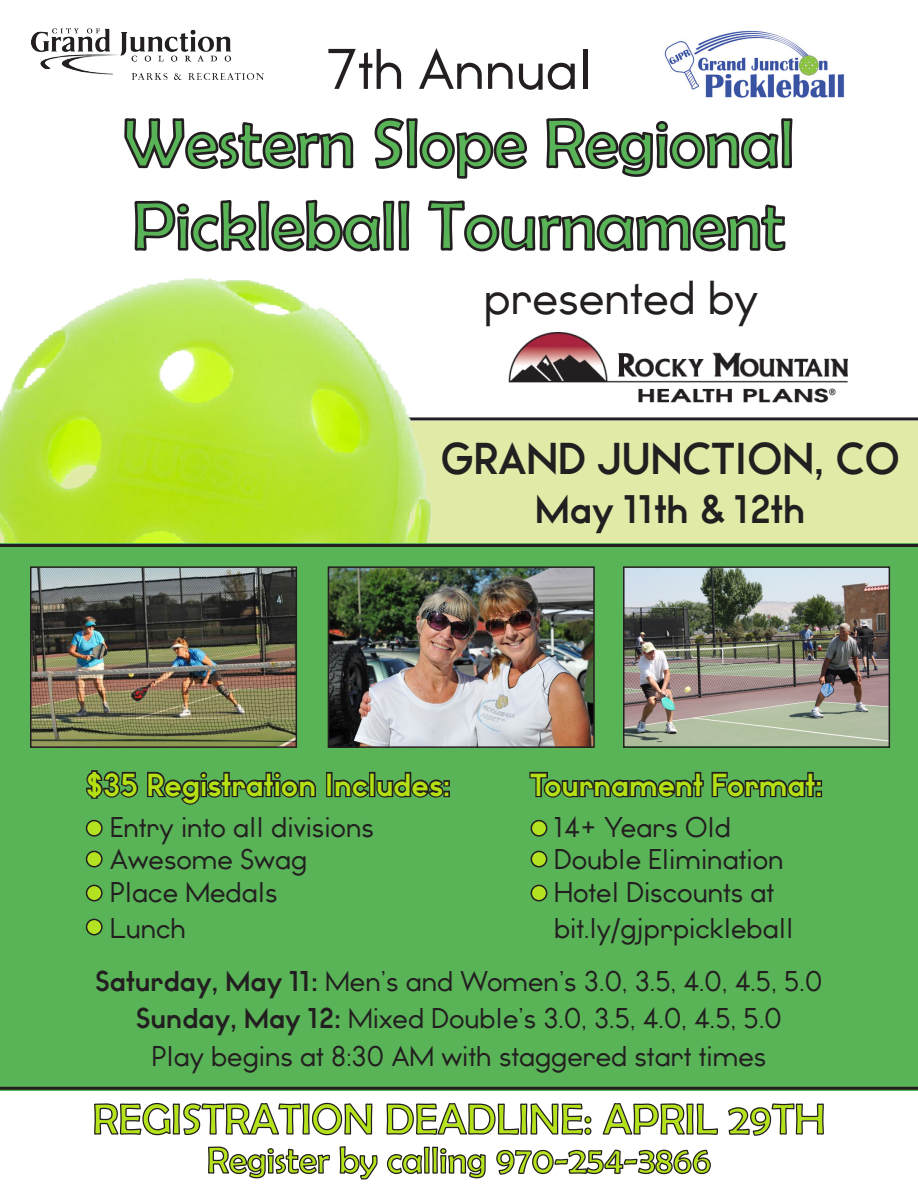
<style>
.page{position:relative;width:918px;height:1188px;background:#fff}
.page>*{position:absolute;margin:0;border:0;box-sizing:border-box;transform-origin:0 0}
.t1{font:69px "Berlin Sans FB";color:#59b457}
.t2{font:54px "Watchword";color:#231f20}
.t3{font:45px "Watchword";color:#231f20}
.t4{font:43.5px "Berlin Sans FB";color:#b4e31b}
.t5{font:700 42px "Watchword";color:#231f20}
.t6{font:37.5px "Berlin Sans FB";color:#b4e31b}
.t7{font:700 37.5px "Watchword";color:#231f20}
.t8{font:700 30px "Watchword";color:#b4e114}
.t9{font:27px "Watchword";color:#231f20}
.s1{font-weight:700}
</style>
<div class="page">
<hr style="left:0;top:417px;width:918px;height:3px;background:#231f20">
<div style="left:0;top:421px;width:918px;height:218px;background:#e1eaa6"></div>
<img style="left:0;top:294px;width:471px;height:249px">
<div style="left:0;top:543px;width:917px;height:547px;background:#59b457"></div>
<img style="left:32px;top:28px;width:163px;height:47px">
<svg style="left:123px;top:31px;width:670px;height:310px"></svg>
<img style="left:33px;top:569px;width:261px;height:176px">
<div style="left:30px;top:566px;width:267px;height:182px;border:2px solid #231f20"></div>
<img style="left:331px;top:569px;width:261px;height:176px">
<div style="left:328px;top:566px;width:267px;height:182px;border:2px solid #231f20"></div>
<img style="left:626px;top:569px;width:261px;height:176px">
<div style="left:623px;top:566px;width:267px;height:182px;border:2px solid #231f20"></div>
<svg style="left:86px;top:770px;width:53px;height:29px"></svg>
<svg style="left:147px;top:771px;width:169px;height:34px"></svg>
<div style="left:326px;top:772px;width:7px;height:25px;border:3px solid #231f20"></div>
<svg style="left:334px;top:771px;width:111px;height:27px"></svg>
<div style="left:443px;top:791px;width:7px;height:6px;border:3px solid #231f20"></div>
<div style="left:443px;top:780px;width:7px;height:7px;border:3px solid #231f20"></div>
<svg style="left:529px;top:771px;width:293px;height:27px"></svg>
<div style="left:816px;top:780px;width:6px;height:7px;border:3px solid #231f20"></div>
<svg style="left:728px;top:1103px;width:96px;height:33px"></svg>
<svg style="left:93px;top:1086px;width:285px;height:94px"></svg>
<svg style="left:386px;top:1086px;width:333px;height:93px"></svg>
<div style="left:87px;top:821px;width:15px;height:15px;background:#b3e220;border-radius:50%"></div>
<div style="left:86px;top:820px;width:17px;height:17px;border:2px solid #231f20;border-radius:50%"></div>
<div style="left:87px;top:851px;width:15px;height:16px;background:#b3e220;border-radius:50%"></div>
<div style="left:86px;top:851px;width:17px;height:16px;border:2px solid #231f20;border-radius:50%"></div>
<div style="left:87px;top:885px;width:15px;height:16px;background:#b3e220;border-radius:50%"></div>
<div style="left:86px;top:885px;width:17px;height:16px;border:2px solid #231f20;border-radius:50%"></div>
<div style="left:87px;top:919px;width:15px;height:16px;background:#b3e220;border-radius:50%"></div>
<div style="left:86px;top:919px;width:17px;height:16px;border:2px solid #231f20;border-radius:50%"></div>
<div style="left:531px;top:821px;width:16px;height:15px;background:#b3e220;border-radius:50%"></div>
<div style="left:531px;top:820px;width:16px;height:17px;border:2px solid #231f20;border-radius:50%"></div>
<div style="left:531px;top:851px;width:16px;height:16px;background:#b3e220;border-radius:50%"></div>
<div style="left:531px;top:851px;width:16px;height:16px;border:2px solid #231f20;border-radius:50%"></div>
<div style="left:531px;top:885px;width:16px;height:16px;background:#b3e220;border-radius:50%"></div>
<div style="left:531px;top:885px;width:16px;height:16px;border:2px solid #231f20;border-radius:50%"></div>
<hr style="left:0;top:544px;width:918px;height:3px;background:#231f20">
<hr style="left:0;top:1087px;width:918px;height:3px;background:#231f20">
<img style="left:663px;top:31px;width:181px;height:73px">
<img style="left:504px;top:326px;width:344px;height:77px">
<p class="t2" style="left:325px;top:36px;width:269px">7th Annual</p>
<p class="t1" style="left:124px;top:105px;width:672px">Western Slope Regional</p>
<p class="t1" style="left:132px;top:187px;width:655px">Pickleball Tournament</p>
<p class="t3" style="left:484px;top:269px;width:276px">presented by</p>
<p class="t5" style="left:441px;top:431px;width:460px">GRAND JUNCTION, CO</p>
<p class="t7" style="left:535px;top:485px;width:272px">May 11th &amp; 12th</p>
<p class="t8" style="left:86px;top:765px;width:366px">$35 Registration Includes:</p>
<p class="t9" style="left:110px;top:810px;width:265px">Entry into all divisions</p>
<p class="t9" style="left:110px;top:843px;width:199px">Awesome Swag</p>
<p class="t9" style="left:110px;top:875px;width:169px">Place Medals</p>
<p class="t9" style="left:110px;top:911px;width:77px">Lunch</p>
<p class="t8" style="left:531px;top:765px;width:293px">Tournament Format:</p>
<p class="t9" style="left:554px;top:810px;width:178px">14+ Years Old</p>
<p class="t9" style="left:554px;top:843px;width:231px">Double Elimination</p>
<p class="t9" style="left:554px;top:875px;width:222px">Hotel Discounts at</p>
<p class="t9" style="left:554px;top:911px;width:241px">bit.ly/gjprpickleball</p>
<p class="t9" style="left:95px;top:964px;width:729px"><span class="s1">Saturday, May 11:</span> Men’s and Women’s 3.0, 3.5, 4.0, 4.5, 5.0</p>
<p class="t9" style="left:136px;top:1002px;width:648px"><span class="s1">Sunday, May 12:</span> Mixed Double’s 3.0, 3.5, 4.0, 4.5, 5.0</p>
<p class="t9" style="left:152px;top:1039px;width:616px">Play begins at 8:30 AM with staggered start times</p>
<p class="t4" style="left:93px;top:1095px;width:734px">REGISTRATION DEADLINE: APRIL 29TH</p>
<p class="t6" style="left:207px;top:1139px;width:506px">Register by calling 970-254-3866</p>
</div>
